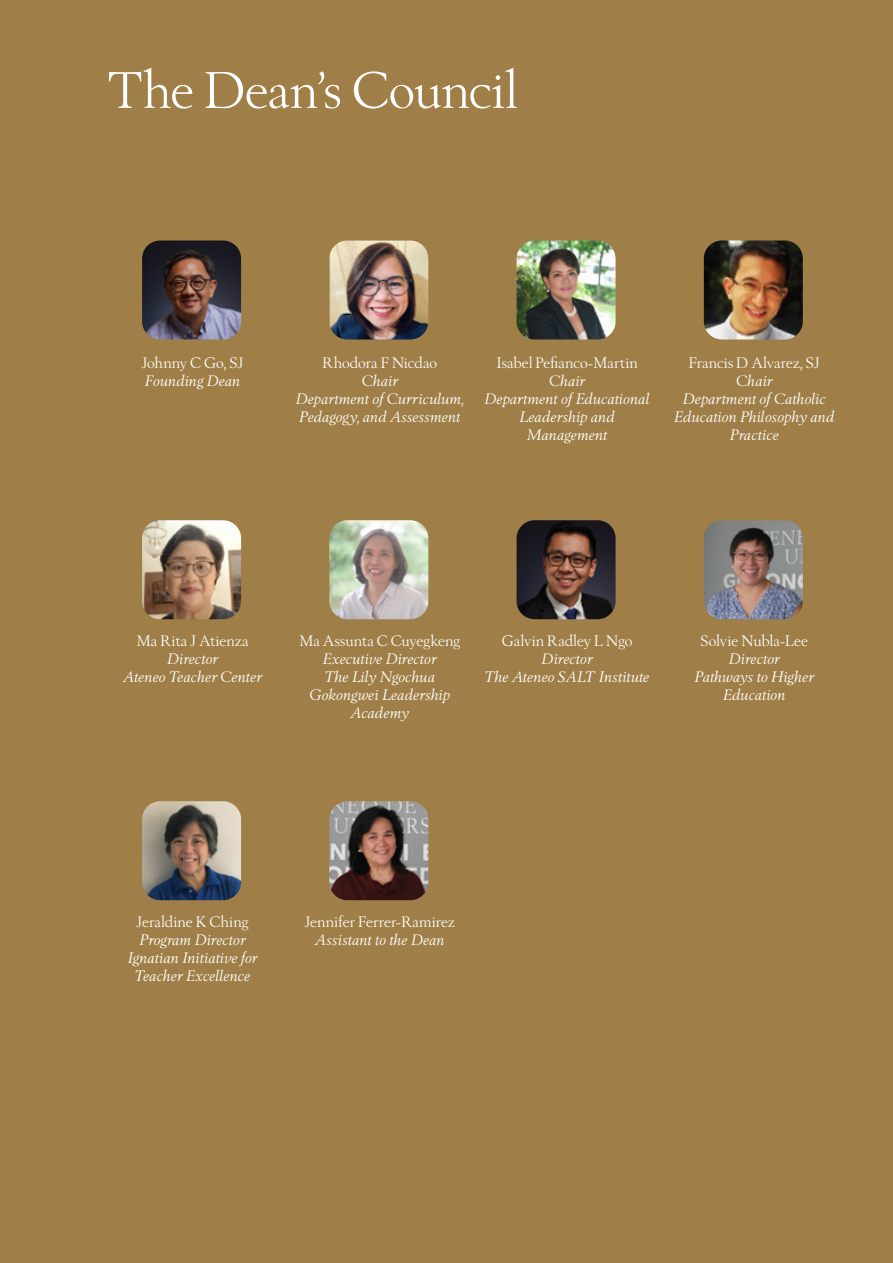
<style>
.page{position:relative;width:893px;height:1263px;background:#9f7f47}
.page>*{position:absolute;margin:0;border:0;box-sizing:border-box;transform-origin:0 0}
.t1{font:51px "Berling Nova Display Pro";letter-spacing:-.005em;color:#fff}
.t2{font:italic 15px/18px "Berling Nova Display Pro";color:#fff;text-align:center}
.t3{font:15px "Berling Nova Display Pro";letter-spacing:.005em;color:#fff}
</style>
<div class="page">
<img style="left:142px;top:240px;width:99px;height:99px">
<img style="left:329px;top:240px;width:99px;height:99px">
<img style="left:517px;top:240px;width:99px;height:99px">
<img style="left:704px;top:240px;width:99px;height:99px">
<img style="left:142px;top:520px;width:99px;height:99px">
<img style="left:329px;top:520px;width:99px;height:99px">
<img style="left:517px;top:520px;width:99px;height:99px">
<img style="left:704px;top:520px;width:99px;height:99px">
<img style="left:142px;top:801px;width:99px;height:99px">
<img style="left:329px;top:801px;width:99px;height:99px">
<h1 class="t1" style="left:108px;top:59px;width:411px">The Dean’s Council</h1>
<p class="t3" style="left:142px;top:353px;width:103px">Johnny C Go, SJ</p>
<p class="t2" style="left:145px;top:372px;width:97px">Founding Dean</p>
<p class="t3" style="left:323px;top:353px;width:116px">Rhodora F Nicdao</p>
<p class="t2" style="left:296px;top:372px;width:170px">Chair<br>Department of Curriculum,<br>Pedagogy, and Assessment</p>
<p class="t3" style="left:496px;top:353px;width:143px">Isabel Pefianco-Martin</p>
<p class="t2" style="left:484px;top:372px;width:167px">Chair<br>Department of Educational<br>Leadership and<br>Management</p>
<p class="t3" style="left:689px;top:353px;width:133px">Francis D Alvarez, SJ</p>
<p class="t2" style="left:674px;top:372px;width:162px">Chair<br>Department of Catholic<br>Education Philosophy and<br>Practice</p>
<p class="t3" style="left:137px;top:632px;width:113px">Ma Rita J Atienza</p>
<p class="t2" style="left:123px;top:650px;width:140px">Director<br>Ateneo Teacher Center</p>
<p class="t3" style="left:299px;top:632px;width:163px">Ma Assunta C Cuyegkeng</p>
<p class="t2" style="left:310px;top:650px;width:142px">Executive Director<br>The Lily Ngochua<br>Gokongwei Leadership<br>Academy</p>
<p class="t3" style="left:502px;top:632px;width:132px">Galvin Radley L Ngo</p>
<p class="t2" style="left:485px;top:650px;width:166px">Director<br>The Ateneo SALT Institute</p>
<p class="t3" style="left:701px;top:632px;width:109px">Solvie Nubla-Lee</p>
<p class="t2" style="left:695px;top:650px;width:121px">Director<br>Pathways to Higher<br>Education</p>
<p class="t3" style="left:137px;top:913px;width:114px">Jeraldine K Ching</p>
<p class="t2" style="left:128px;top:931px;width:131px">Program Director<br>Ignatian Initiative for<br>Teacher Excellence</p>
<p class="t3" style="left:305px;top:913px;width:152px">Jennifer Ferrer-Ramirez</p>
<p class="t2" style="left:315px;top:931px;width:131px">Assistant to the Dean</p>
</div>
